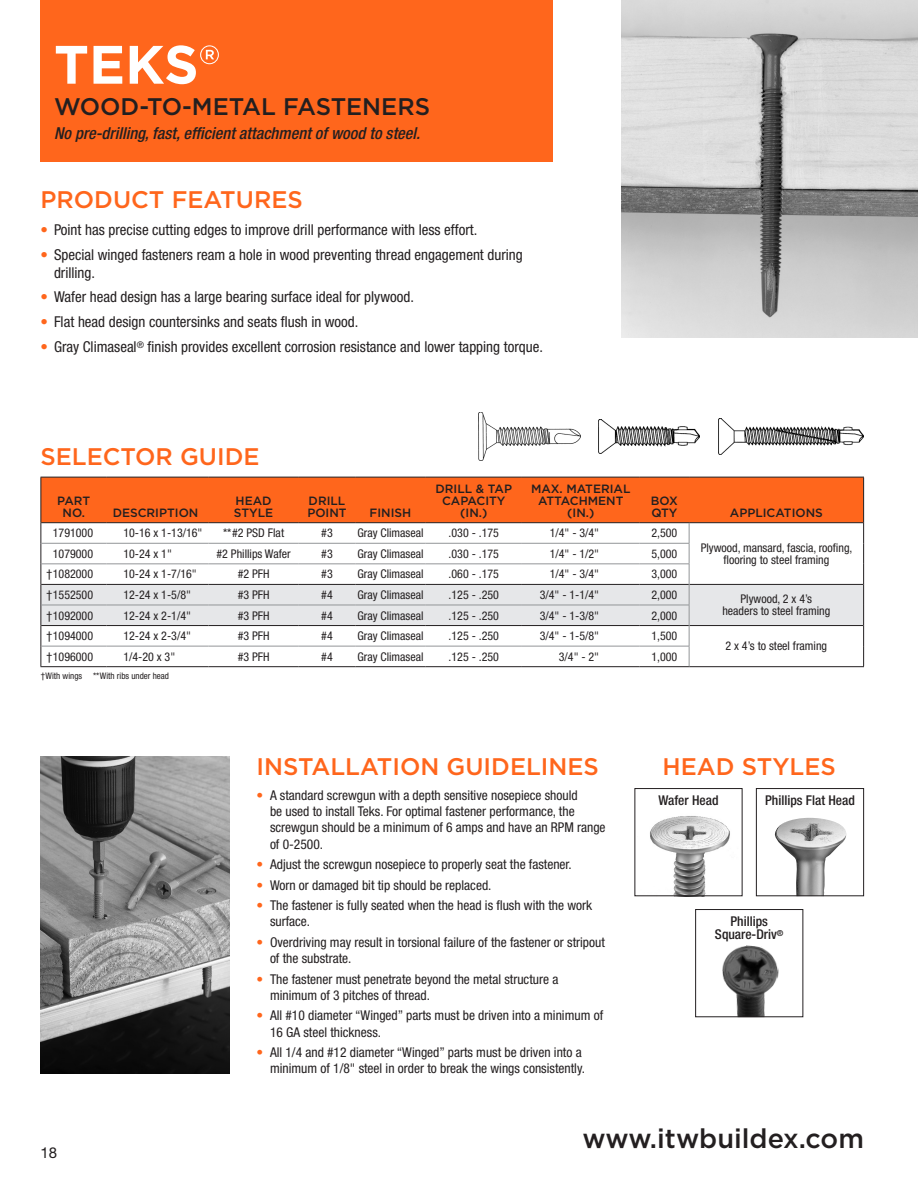
<style>
.page{position:relative;width:918px;height:1188px;background:#fff}
.page>*{position:absolute;margin:0;border:0;box-sizing:border-box;transform-origin:0 0}
.t1{font:700 54px "Gotham";color:#fff}
.t2{font:500 27px "Gotham";color:#231f20}
.t3{font:500 24px "Gotham";color:#ff661c}
.t4{font:500 24px "Gotham";color:#231f20}
.t5{font:italic 500 condensed 16.5px "Helvetica Neue LT Std";color:#231f20}
.t6{font:condensed 15px/18px "Helvetica Neue LT Std";color:#231f20}
.t7{font:15px "Helvetica Neue LT Std";color:#231f20}
.t8{font:condensed 13.5px/16.2px "Helvetica Neue LT Std";color:#231f20}
.t9{font:500 condensed 13.5px/13.5px "Helvetica Neue LT Std";color:#231f20;text-align:center}
.t10{font:condensed 12px/12px "Helvetica Neue LT Std";color:#231f20;text-align:center}
.t11{font:500 12px/12px "Gotham";color:#231f20;text-align:center}
.t12{font:condensed 9px "Helvetica Neue LT Std";color:#231f20}
.s1{font-weight:400}
.s2{color:#ff661c}
</style>
<div class="page">
<div style="left:40px;top:0;width:514px;height:162px;background:#ff661c"></div>
<img style="left:621px;top:0;width:297px;height:338px">
<hr style="left:40px;top:666px;width:67px;height:1px;background:#231f20">
<hr style="left:107px;top:666px;width:102px;height:1px;background:#231f20">
<hr style="left:209px;top:666px;width:90px;height:1px;background:#231f20">
<hr style="left:299px;top:666px;width:56px;height:1px;background:#231f20">
<hr style="left:355px;top:666px;width:71px;height:1px;background:#231f20">
<hr style="left:426px;top:666px;width:96px;height:1px;background:#231f20">
<hr style="left:522px;top:666px;width:118px;height:1px;background:#231f20">
<hr style="left:640px;top:666px;width:49px;height:1px;background:#231f20">
<hr style="left:689px;top:666px;width:175px;height:1px;background:#231f20">
<svg style="left:40px;top:477px;width:824px;height:189px"></svg>
<img style="left:650px;top:816px;width:80px;height:78px">
<div style="left:634px;top:788px;width:108px;height:108px;border:1px solid #231f20"></div>
<img style="left:774px;top:818px;width:73px;height:76px">
<div style="left:756px;top:788px;width:108px;height:108px;border:1px solid #231f20"></div>
<img style="left:722px;top:945px;width:57px;height:70px">
<div style="left:695px;top:909px;width:108px;height:108px;border:1px solid #231f20"></div>
<img style="left:40px;top:756px;width:190px;height:317px">
<img style="left:478px;top:412px;width:102px;height:48px">
<img style="left:599px;top:419px;width:101px;height:34px">
<img style="left:718px;top:418px;width:146px;height:36px">
<p class="t1" style="left:54px;top:29px;width:168px">TEKS<span class="s1">®</span></p>
<p class="t4" style="left:54px;top:91px;width:378px">WOOD-TO-METAL FASTENERS</p>
<p class="t5" style="left:54px;top:123px;width:368px">No pre-drilling, fast, efficient attachment of wood to steel.</p>
<p class="t3" style="left:40px;top:184px;width:264px">PRODUCT FEATURES</p>
<p class="t6" style="left:40px;top:220px;width:438px"><span class="s2">•</span> Point has precise cutting edges to improve drill performance with less effort.</p>
<p class="t6" style="left:54px;top:245px;width:470px;text-indent:-14px"><span class="s2">•</span> Special winged fasteners ream a hole in wood preventing thread engagement during drilling.</p>
<p class="t6" style="left:40px;top:288px;width:375px"><span class="s2">•</span> Wafer head design has a large bearing surface ideal for plywood.</p>
<p class="t6" style="left:40px;top:313px;width:320px"><span class="s2">•</span> Flat head design countersinks and seats flush in wood.</p>
<p class="t6" style="left:40px;top:337px;width:504px"><span class="s2">•</span> Gray Climaseal<sup>®</sup> finish provides excellent corrosion resistance and lower tapping torque.</p>
<p class="t3" style="left:40px;top:441px;width:221px">SELECTOR GUIDE</p>
<p class="t11" style="left:57px;top:494px;width:35px">PART<br>NO.</p>
<p class="t11" style="left:113px;top:506px;width:87px">DESCRIPTION</p>
<p class="t11" style="left:234px;top:494px;width:41px;text-align:left">HEAD<br>STYLE</p>
<p class="t11" style="left:307px;top:494px;width:41px;text-align:left">DRILL<br>POINT</p>
<p class="t11" style="left:370px;top:506px;width:43px">FINISH</p>
<p class="t11" style="left:436px;top:482px;width:78px">DRILL &amp; TAP<br>CAPACITY (IN.)</p>
<p class="t11" style="left:531px;top:482px;width:101px">MAX. MATERIAL<br>ATTACHMENT (IN.)</p>
<p class="t11" style="left:651px;top:494px;width:29px;text-align:left">BOX<br>QTY</p>
<p class="t10" style="left:53px;top:527px;width:42px">1791000</p>
<p class="t10" style="left:123px;top:527px;width:81px">10-16 x 1-13/16"</p>
<p class="t10" style="left:223px;top:527px;width:63px">**#2 PSD Flat</p>
<p class="t10" style="left:321px;top:527px;width:13px">#3</p>
<p class="t10" style="left:357px;top:527px;width:68px">Gray Climaseal</p>
<p class="t10" style="left:449px;top:527px;width:52px">.030 - .175</p>
<p class="t10" style="left:550px;top:527px;width:51px">1/4" - 3/4"</p>
<p class="t10" style="left:651px;top:527px;width:27px">2,500</p>
<p class="t11" style="left:730px;top:506px;width:94px">APPLICATIONS</p>
<p class="t10" style="left:701px;top:542px;width:153px">Plywood, mansard, fascia, roofing, flooring to steel framing</p>
<p class="t10" style="left:53px;top:548px;width:42px">1079000</p>
<p class="t10" style="left:123px;top:548px;width:50px">10-24 x 1"</p>
<p class="t10" style="left:217px;top:548px;width:76px">#2 Phillips Wafer</p>
<p class="t10" style="left:321px;top:548px;width:13px">#3</p>
<p class="t10" style="left:357px;top:548px;width:68px">Gray Climaseal</p>
<p class="t10" style="left:449px;top:548px;width:52px">.030 - .175</p>
<p class="t10" style="left:550px;top:548px;width:51px">1/4" - 1/2"</p>
<p class="t10" style="left:651px;top:548px;width:27px">5,000</p>
<p class="t10" style="left:46px;top:568px;width:48px">†1082000</p>
<p class="t10" style="left:123px;top:568px;width:75px">10-24 x 1-7/16"</p>
<p class="t10" style="left:238px;top:568px;width:33px">#2 PFH</p>
<p class="t10" style="left:321px;top:568px;width:13px">#3</p>
<p class="t10" style="left:357px;top:568px;width:68px">Gray Climaseal</p>
<p class="t10" style="left:449px;top:568px;width:52px">.060 - .175</p>
<p class="t10" style="left:550px;top:568px;width:51px">1/4" - 3/4"</p>
<p class="t10" style="left:651px;top:568px;width:27px">3,000</p>
<p class="t10" style="left:46px;top:589px;width:48px">†1552500</p>
<p class="t10" style="left:123px;top:589px;width:69px">12-24 x 1-5/8"</p>
<p class="t10" style="left:238px;top:589px;width:33px">#3 PFH</p>
<p class="t10" style="left:321px;top:589px;width:13px">#4</p>
<p class="t10" style="left:357px;top:589px;width:68px">Gray Climaseal</p>
<p class="t10" style="left:449px;top:589px;width:52px">.125 - .250</p>
<p class="t10" style="left:540px;top:589px;width:61px">3/4" - 1-1/4"</p>
<p class="t10" style="left:651px;top:589px;width:27px">2,000</p>
<p class="t10" style="left:741px;top:593px;width:73px">Plywood, 2 x 4’s</p>
<p class="t10" style="left:722px;top:605px;width:109px">headers to steel framing</p>
<p class="t10" style="left:46px;top:609px;width:48px">†1092000</p>
<p class="t10" style="left:123px;top:609px;width:69px">12-24 x 2-1/4"</p>
<p class="t10" style="left:238px;top:609px;width:33px">#3 PFH</p>
<p class="t10" style="left:321px;top:609px;width:13px">#4</p>
<p class="t10" style="left:357px;top:609px;width:68px">Gray Climaseal</p>
<p class="t10" style="left:449px;top:609px;width:52px">.125 - .250</p>
<p class="t10" style="left:540px;top:609px;width:61px">3/4" - 1-3/8"</p>
<p class="t10" style="left:651px;top:609px;width:27px">2,000</p>
<p class="t10" style="left:46px;top:630px;width:48px">†1094000</p>
<p class="t10" style="left:123px;top:630px;width:69px">12-24 x 2-3/4"</p>
<p class="t10" style="left:238px;top:630px;width:33px">#3 PFH</p>
<p class="t10" style="left:321px;top:630px;width:13px">#4</p>
<p class="t10" style="left:357px;top:630px;width:68px">Gray Climaseal</p>
<p class="t10" style="left:449px;top:630px;width:52px">.125 - .250</p>
<p class="t10" style="left:540px;top:630px;width:61px">3/4" - 1-5/8"</p>
<p class="t10" style="left:651px;top:630px;width:27px">1,500</p>
<p class="t10" style="left:726px;top:640px;width:103px">2 x 4’s to steel framing</p>
<p class="t10" style="left:46px;top:650px;width:48px">†1096000</p>
<p class="t10" style="left:123px;top:650px;width:53px">1/4-20 x 3"</p>
<p class="t10" style="left:238px;top:650px;width:33px">#3 PFH</p>
<p class="t10" style="left:321px;top:650px;width:13px">#4</p>
<p class="t10" style="left:357px;top:650px;width:68px">Gray Climaseal</p>
<p class="t10" style="left:449px;top:650px;width:52px">.125 - .250</p>
<p class="t10" style="left:559px;top:650px;width:42px">3/4" - 2"</p>
<p class="t10" style="left:651px;top:650px;width:27px">1,000</p>
<p class="t12" style="left:41px;top:671px;width:130px">†With wings **With ribs under head</p>
<p class="t7" style="left:40px;top:1144px;width:18px">18</p>
<h3 class="t3" style="left:256px;top:751px;width:344px">INSTALLATION GUIDELINES</h3>
<p class="t8" style="left:270px;top:787px;width:337px;text-indent:-14px"><span class="s2">•</span> A standard screwgun with a depth sensitive nosepiece should<br>be used to install Teks. For optimal fastener performance, the screwgun should be a minimum of 6 amps and have an RPM range of 0-2500.</p>
<p class="t8" style="left:256px;top:856px;width:317px"><span class="s2">•</span> Adjust the screwgun nosepiece to properly seat the fastener.</p>
<p class="t8" style="left:256px;top:877px;width:236px"><span class="s2">•</span> Worn or damaged bit tip should be replaced.</p>
<p class="t8" style="left:270px;top:897px;width:324px;text-indent:-14px"><span class="s2">•</span> The fastener is fully seated when the head is flush with the work surface.</p>
<p class="t8" style="left:270px;top:934px;width:336px;text-indent:-14px"><span class="s2">•</span> Overdriving may result in torsional failure of the fastener or stripout of the substrate.</p>
<p class="t8" style="left:270px;top:971px;width:290px;text-indent:-14px"><span class="s2">•</span> The fastener must penetrate beyond the metal structure a minimum of 3 pitches of thread.</p>
<p class="t8" style="left:270px;top:1007px;width:335px;text-indent:-14px"><span class="s2">•</span> All #10 diameter “Winged” parts must be driven into a minimum of<br>16 GA steel thickness.</p>
<p class="t8" style="left:256px;top:1044px;width:330px;text-align:right"><span class="s2">•</span> All 1/4 and #12 diameter “Winged” parts must be driven into a minimum of 1/8" steel in order to break the wings consistently.</p>
<p class="t3" style="left:663px;top:751px;width:175px">HEAD STYLES</p>
<p class="t9" style="left:658px;top:793px;width:62px">Wafer Head</p>
<p class="t9" style="left:765px;top:793px;width:91px">Phillips Flat Head</p>
<p class="t9" style="left:715px;top:914px;width:70px">Phillips<br>Square-Driv<sup>®</sup></p>
<p class="t2" style="left:583px;top:1120px;width:283px">www.itwbuildex.com</p>
</div>
